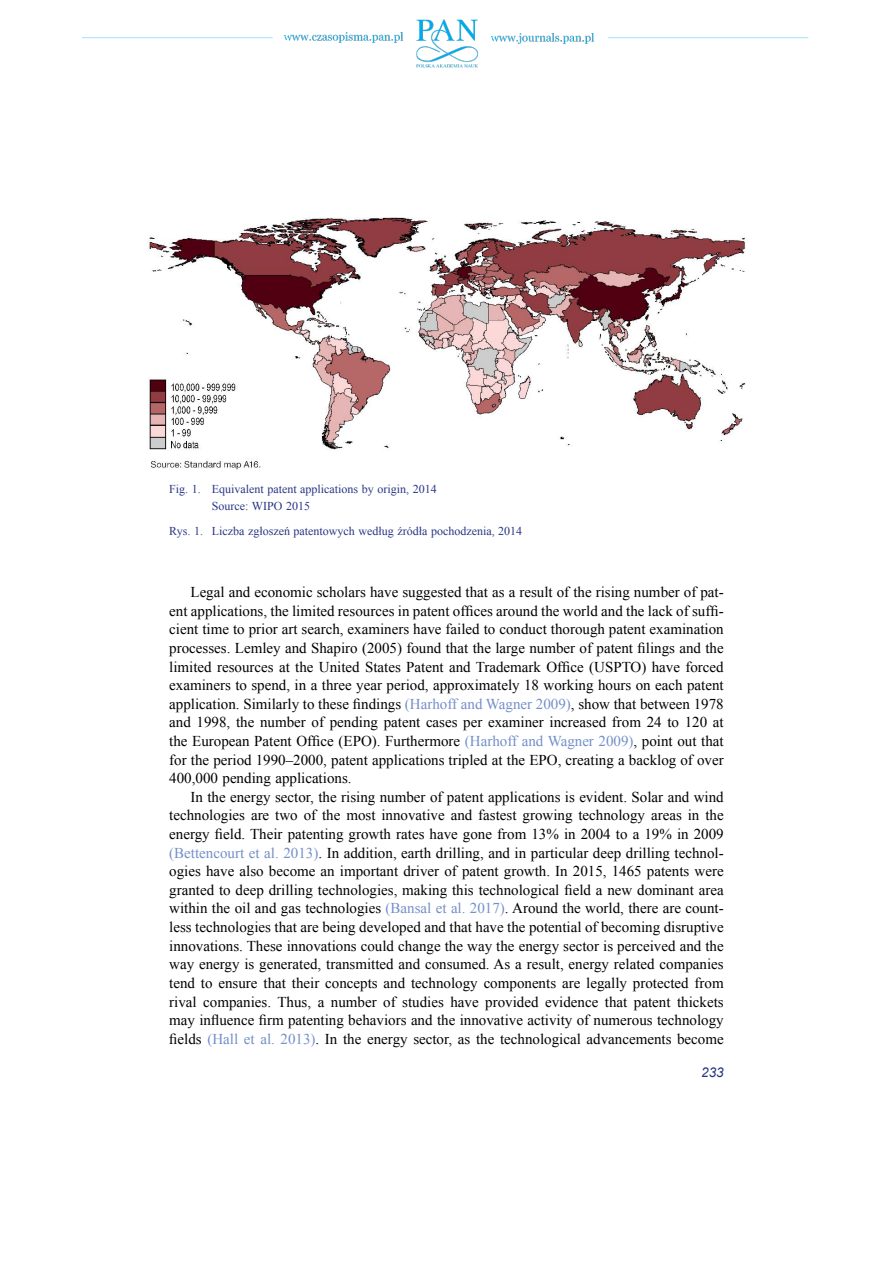
<style>
.page{position:relative;width:893px;height:1263px;background:#fff}
.page>*{position:absolute;margin:0;border:0;box-sizing:border-box;transform-origin:0 0}
.t1{font:15px/18.6px "Times New Roman";color:#000;text-align:justify}
.t2{font:italic 13.5px "Arial";color:#283583}
.t3{font:12px/16.5px "Times New Roman";color:#283583}
.s1{color:#748fc9}
</style>
<div class="page">
<img style="left:82px;top:19px;width:727px;height:49px">
<img style="left:149px;top:218px;width:596px;height:252px">
<p class="t3" style="left:212px;top:481px;width:226px;text-indent:-43px">Fig. 1. Equivalent patent applications by origin, 2014<br>Source: WIPO 2015</p>
<p class="t3" style="left:169px;top:522px;width:355px">Rys. 1. Liczba zgłoszeń patentowych według źródła pochodzenia, 2014</p>
<p class="t1" style="left:169px;top:583px;width:556px;text-indent:21px">Legal and economic scholars have suggested that as a result of the rising number of pat&shy;ent applications, the limited resources in patent offices around the world and the lack of suffi&shy;cient time to prior art search, examiners have failed to conduct thorough patent examination processes. Lemley and Shapiro (2005) found that the large number of patent filings and the limited resources at the United States Patent and Trademark Office (USPTO) have forced examiners to spend, in a three year period, approximately 18 working hours on each patent application. Similarly to these findings <span class="s1">(Harhoff and Wagner 2009)</span>, show that between 1978 and 1998, the number of pending patent cases per examiner increased from 24 to 120 at the European Patent Office (EPO). Furthermore <span class="s1">(Harhoff and Wagner 2009)</span>, point out that for the period 1990–2000, patent applications tripled at the EPO, creating a backlog of over 400,000 pending applications.</p>
<p class="t1" style="left:169px;top:787px;width:556px;text-indent:21px">In the energy sector, the rising number of patent applications is evident. Solar and wind technologies are two of the most innovative and fastest growing technology areas in the energy field. Their patenting growth rates have gone from 13% in 2004 to a 19% in 2009 <span class="s1">(Bettencourt et al. 2013)</span>. In addition, earth drilling, and in particular deep drilling technol&shy;ogies have also become an important driver of patent growth. In 2015, 1465 patents were granted to deep drilling technologies, making this technological field a new dominant area within the oil and gas technologies <span class="s1">(Bansal et al. 2017)</span>. Around the world, there are count&shy;less technologies that are being developed and that have the potential of becoming disruptive innovations. These innovations could change the way the energy sector is perceived and the way energy is generated, transmitted and consumed. As a result, energy related companies tend to ensure that their concepts and technology components are legally protected from rival companies. Thus, a number of studies have provided evidence that patent thickets may influence firm patenting behaviors and the innovative activity of numerous technology fields <span class="s1">(Hall et al. 2013)</span>. In the energy sector, as the technological advancements become</p>
<p class="t2" style="left:701px;top:1064px;width:24px">233</p>
</div>
